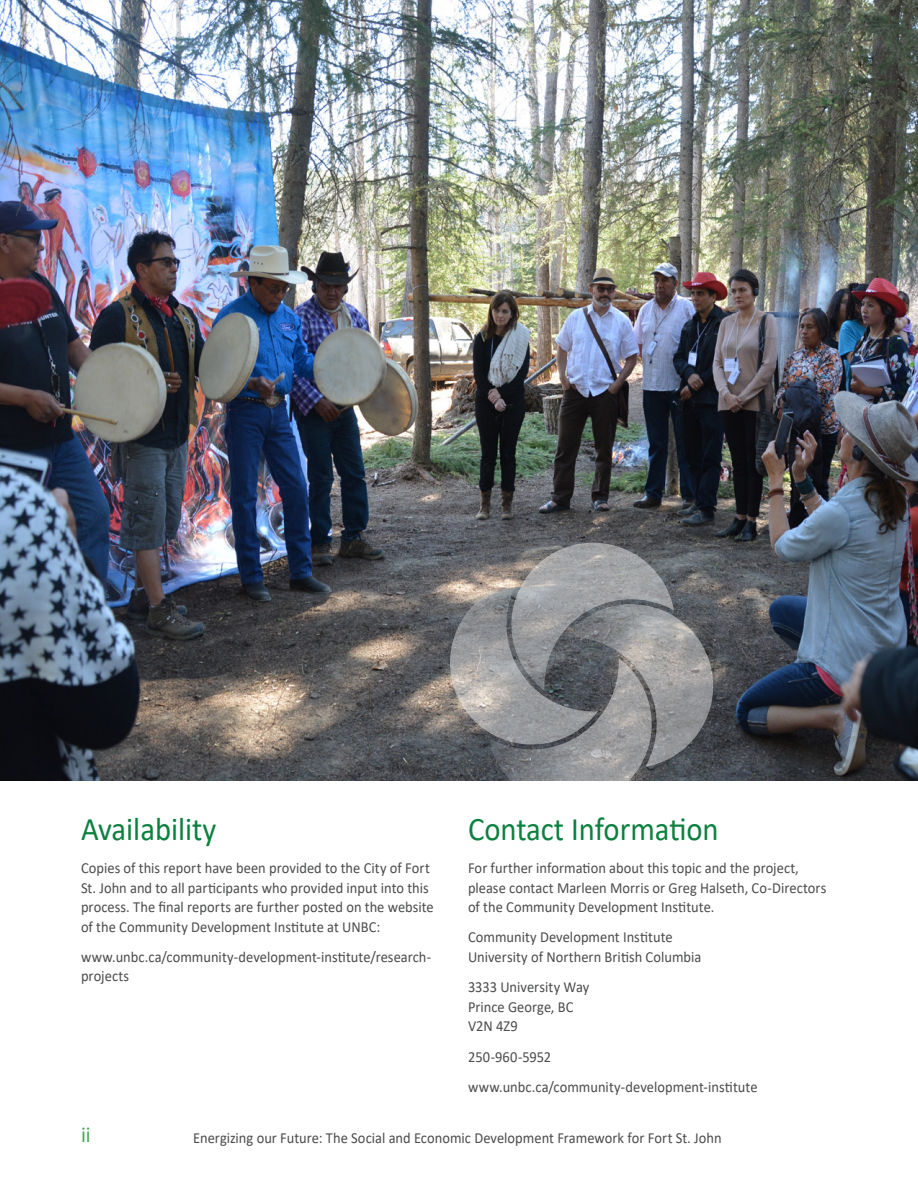
<style>
.page{position:relative;width:918px;height:1188px;background:#fff}
.page>*{position:absolute;margin:0;border:0;box-sizing:border-box;transform-origin:0 0}
.t1{font:33px "Calibri";color:#0c803f;scale:.93 1}
.t2{font:22.5px "Calibri";color:#46a554;scale:.94 1}
.body-paragraph{font:15.3px/19.5px "Calibri";color:#4b4c4d;scale:.94 1}
</style>
<div class="page">
<img style="left:0;top:0;width:918px;height:780px">
<svg style="left:448px;top:543px;width:267px;height:238px;background:#868789"></svg>
<h1 class="t1" style="left:81px;top:806px;width:147px">Availability</h1>
<p class="body-paragraph" style="left:81px;top:858px;width:377px">Copies of this report have been provided to the City of Fort St. John and to all participants who provided input into this process. The final reports are further posted on the website of the Community Development Institute at UNBC:</p>
<p class="body-paragraph" style="left:81px;top:947px;width:374px">www.unbc.ca/community-development-institute/research&shy;projects</p>
<h1 class="t1" style="left:468px;top:806px;width:271px">Contact Information</h1>
<p class="body-paragraph" style="left:468px;top:858px;width:383px">For further information about this topic and the project, please contact Marleen Morris or Greg Halseth, Co-Directors of the Community Development Institute.</p>
<p class="body-paragraph" style="left:468px;top:927px;width:250px">Community Development Institute<br>University of Northern British Columbia</p>
<p class="body-paragraph" style="left:468px;top:977px;width:131px">3333 University Way<br>Prince George, BC<br>V2N 4Z9</p>
<p class="body-paragraph" style="left:468px;top:1046px;width:90px">250-960-5952</p>
<p class="body-paragraph" style="left:468px;top:1077px;width:310px">www.unbc.ca/community-development-institute</p>
<h2 class="t2" style="left:81px;top:1119px;width:12px">ii</h2>
<p class="body-paragraph" style="left:193px;top:1128px;width:564px">Energizing our Future: The Social and Economic Development Framework for Fort St. John</p>
</div>
